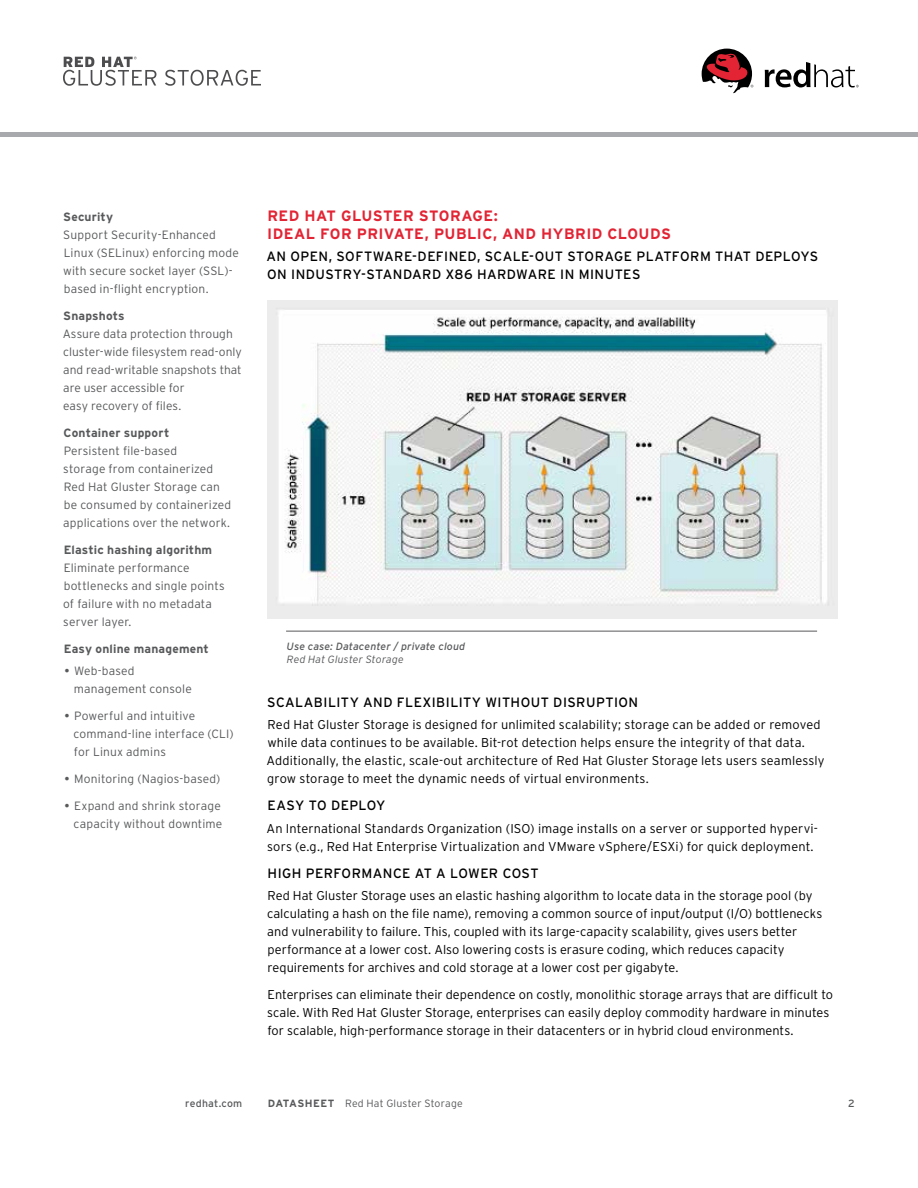
<style>
.page{position:relative;width:918px;height:1188px;background:#fff}
.page>*{position:absolute;margin:0;border:0;box-sizing:border-box;transform-origin:0 0}
.t1{font:700 15px/18px "Interstate";letter-spacing:.025em;color:#e22434}
.t2{font:13.5px/18px "Interstate";letter-spacing:.03em;color:#000}
.t3{font:300 12.75px/18px "Interstate";letter-spacing:.005em;color:#000}
.t4{font:300 12px/18px "Interstate";letter-spacing:.01em;color:#58595b}
.t5{font:700 12px "Interstate";letter-spacing:.015em;color:#58595b}
.t6{font:italic 10.5px "Interstate";letter-spacing:.015em;color:#58595b}
.t7{font:300 10.5px "Interstate";letter-spacing:.02em;color:#58595b}
.t8{font:italic 300 10.5px "Interstate";letter-spacing:.015em;color:#58595b}
.t9{font:10.5px "Interstate";letter-spacing:.02em;color:#58595b}
.s1{font-weight:400}
.s2{font-weight:700}
</style>
<div class="page">
<svg style="left:765px;top:62px;width:94px;height:25px"></svg>
<svg style="left:702px;top:49px;width:51px;height:45px"></svg>
<svg style="left:63px;top:57px;width:93px;height:29px"></svg>
<svg style="left:165px;top:70px;width:96px;height:16px"></svg>
<img style="left:267px;top:300px;width:570px;height:318px">
<hr style="left:286px;top:631px;width:531px;height:1px;background:#58595b">
<hr style="left:0;top:133px;width:918px;height:4px;background:#a7a9ac">
<p class="t5" style="left:63px;top:210px;width:51px">Security</p>
<p class="t4" style="left:63px;top:225px;width:177px">Support Security-Enhanced<br>Linux (SELinux) enforcing mode with secure socket layer (SSL)- based in-flight encryption.</p>
<p class="t5" style="left:63px;top:309px;width:63px">Snapshots</p>
<p class="t4" style="left:63px;top:324px;width:181px">Assure data protection through cluster-wide filesystem read-only and read-writable snapshots that are user accessible for<br>easy recovery of files.</p>
<p class="t5" style="left:64px;top:426px;width:107px">Container support</p>
<p class="t4" style="left:63px;top:441px;width:170px">Persistent file-based<br>storage from containerized<br>Red Hat Gluster Storage can be consumed by containerized applications over the network.</p>
<p class="t5" style="left:64px;top:543px;width:150px">Elastic hashing algorithm</p>
<p class="t4" style="left:63px;top:558px;width:163px">Eliminate performance bottlenecks and single points of failure with no metadata server layer.</p>
<p class="t5" style="left:64px;top:642px;width:147px">Easy online management</p>
<p class="t4" style="left:74px;top:662px;width:120px;text-indent:-10px"><span class="s1">•</span> Web-based management console</p>
<p class="t4" style="left:74px;top:707px;width:162px;text-indent:-9px"><span class="s1">•</span> Powerful and intuitive command-line interface (CLI) for Linux admins</p>
<p class="t4" style="left:64px;top:770px;width:158px"><span class="s1">•</span> Monitoring (Nagios-based)</p>
<p class="t4" style="left:64px;top:797px;width:160px;text-align:right"><span class="s1">•</span> Expand and shrink storage capacity without downtime</p>
<p class="t1" style="left:267px;top:206px;width:405px">RED HAT GLUSTER STORAGE:<br>IDEAL FOR PRIVATE, PUBLIC, AND HYBRID CLOUDS</p>
<p class="t2" style="left:266px;top:247px;width:553px">AN OPEN, SOFTWARE-DEFINED, SCALE-OUT STORAGE PLATFORM THAT DEPLOYS<br>ON INDUSTRY-STANDARD X86 HARDWARE IN MINUTES</p>
<p class="t6" style="left:287px;top:640px;width:180px">Use case: Datacenter / private cloud</p>
<p class="t8" style="left:287px;top:653px;width:118px">Red Hat Gluster Storage</p>
<p class="t2" style="left:267px;top:693px;width:373px">SCALABILITY AND FLEXIBILITY WITHOUT DISRUPTION</p>
<p class="t3" style="left:267px;top:715px;width:559px">Red Hat Gluster Storage is designed for unlimited scalability; storage can be added or removed while data continues to be available. Bit-rot detection helps ensure the integrity of that data.<br>Additionally, the elastic, scale-out architecture of Red Hat Gluster Storage lets users seamlessly grow storage to meet the dynamic needs of virtual environments.</p>
<p class="t2" style="left:268px;top:796px;width:120px">EASY TO DEPLOY</p>
<p class="t3" style="left:267px;top:819px;width:553px">An International Standards Organization (ISO) image installs on a server or supported hypervi&shy;sors (e.g., Red Hat Enterprise Virtualization and VMware vSphere/ESXi) for quick deployment.</p>
<p class="t2" style="left:268px;top:864px;width:273px">HIGH PERFORMANCE AT A LOWER COST</p>
<p class="t3" style="left:267px;top:886px;width:557px">Red Hat Gluster Storage uses an elastic hashing algorithm to locate data in the storage pool (by calculating a hash on the file name), removing a common source of input/output (I/O) bottlenecks and vulnerability to failure. This, coupled with its large-capacity scalability, gives users better performance at a lower cost. Also lowering costs is erasure coding, which reduces capacity requirements for archives and cold storage at a lower cost per gigabyte.</p>
<p class="t3" style="left:267px;top:985px;width:567px">Enterprises can eliminate their dependence on costly, monolithic storage arrays that are difficult to scale. With Red Hat Gluster Storage, enterprises can easily deploy commodity hardware in minutes for scalable, high-performance storage in their datacenters or in hybrid cloud environments.</p>
<p class="t9" style="left:185px;top:1097px;width:59px">redhat.com</p>
<p class="t7" style="left:268px;top:1097px;width:197px"><span class="s2">DATASHEET</span> Red Hat Gluster Storage</p>
<p class="t9" style="left:848px;top:1097px;width:8px">2</p>
</div>
